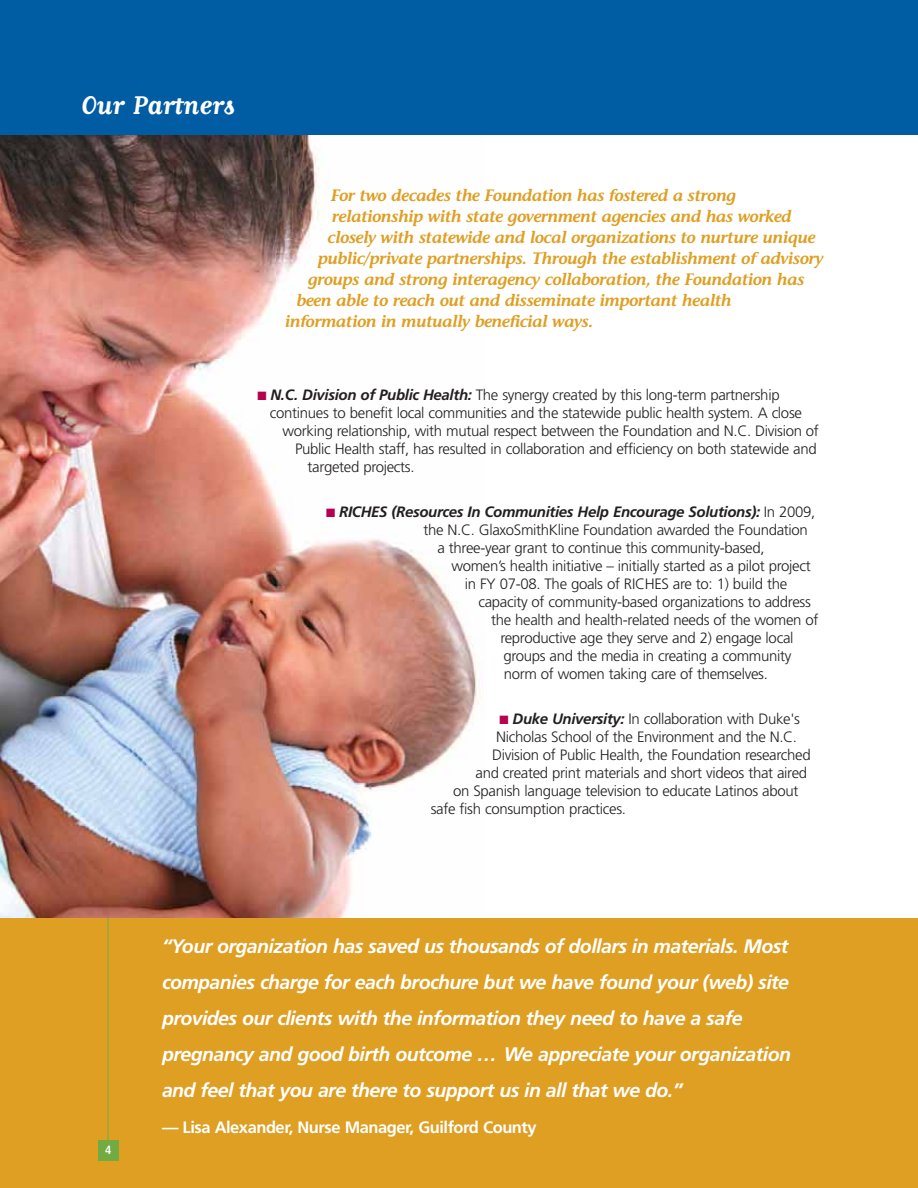
<style>
.page{position:relative;width:918px;height:1188px;background:#fff}
.page>*{position:absolute;margin:0;border:0;box-sizing:border-box;transform-origin:0 0}
.t1{font:700 30px "Matrix Script";color:#fff}
.t2{font:italic 700 19.5px/36px "Frutiger";letter-spacing:-.03em;color:#fff}
.t3{font:italic 600 16.5px "Stone Informal";letter-spacing:-.025em;color:#de9f23}
.t4{font:700 16.5px "Frutiger";letter-spacing:-.03em;color:#fff}
.t5{font:300 15px "Frutiger";letter-spacing:-.02em;color:#231f20}
.t6{font:italic 700 15px "Frutiger";letter-spacing:-.02em;color:#231f20}
.t7{font:700 condensed 12px "Frutiger";color:#fff}
.s1{color:#b70050}
.s2{font-weight:700;font-style:italic}
.s3{font-weight:300;font-style:normal}
.s4{color:#b60050}
</style>
<div class="page">
<img style="left:0;top:135px;width:479px;height:783px">
<div style="left:0;top:0;width:918px;height:135px;background:#005ca3"></div>
<div style="left:0;top:918px;width:918px;height:270px;background:#de9f23"></div>
<div style="left:98px;top:1141px;width:21px;height:20px;background:#71ab42"></div>
<hr style="left:108px;top:918px;width:1px;height:226px;background:#71ab42">
<h1 class="t1" style="left:81px;top:87px;width:155px">Our Partners</h1>
<p class="t3" style="left:331px;top:189px;width:407px">For two decades the Foundation has fostered a strong</p>
<p class="t3" style="left:332px;top:210px;width:461px">relationship with state government agencies and has worked</p>
<p class="t3" style="left:328px;top:231px;width:489px">closely with statewide and local organizations to nurture unique</p>
<p class="t3" style="left:318px;top:252px;width:507px">public/private partnerships. Through the establishment of advisory</p>
<p class="t3" style="left:308px;top:273px;width:498px">groups and strong interagency collaboration, the Foundation has</p>
<p class="t3" style="left:297px;top:294px;width:437px">been able to reach out and disseminate important health</p>
<p class="t3" style="left:285px;top:315px;width:310px">information in mutually beneficial ways.</p>
<p class="t5" style="left:257px;top:389px;width:524px"><span class="s1">■</span> <span class="s2">N.C. Division of Public Health:</span> The synergy created by this long-term partnership</p>
<p class="t5" style="left:270px;top:407px;width:534px">continues to benefit local communities and the statewide public health system. A close</p>
<p class="t5" style="left:283px;top:425px;width:538px">working relationship, with mutual respect between the Foundation and N.C. Division of</p>
<p class="t5" style="left:295px;top:443px;width:523px">Public Health staff, has resulted in collaboration and efficiency on both statewide and</p>
<p class="t5" style="left:308px;top:461px;width:108px">targeted projects.</p>
<p class="t6" style="left:326px;top:506px;width:490px"><span class="s1">■</span> RICHES (Resources In Communities Help Encourage Solutions): <span class="s3">In 2009,</span></p>
<p class="t5" style="left:424px;top:524px;width:386px">the N.C. GlaxoSmithKline Foundation awarded the Foundation</p>
<p class="t5" style="left:438px;top:542px;width:329px">a three-year grant to continue this community-based,</p>
<p class="t5" style="left:451px;top:560px;width:361px">women’s health initiative – initially started as a pilot project</p>
<p class="t5" style="left:465px;top:578px;width:324px">in FY 07-08. The goals of RICHES are to: 1) build the</p>
<p class="t5" style="left:478px;top:596px;width:334px">capacity of community-based organizations to address</p>
<p class="t5" style="left:491px;top:614px;width:329px">the health and health-related needs of the women of</p>
<p class="t5" style="left:500px;top:632px;width:295px">reproductive age they serve and 2) engage local</p>
<p class="t5" style="left:503px;top:650px;width:290px">groups and the media in creating a community</p>
<p class="t5" style="left:504px;top:668px;width:266px">norm of women taking care of themselves.</p>
<p class="t5" style="left:500px;top:713px;width:302px"><span class="s4">■</span> <span class="s2">Duke University:</span> In collaboration with Duke's</p>
<p class="t5" style="left:496px;top:731px;width:302px">Nicholas School of the Environment and the N.C.</p>
<p class="t5" style="left:492px;top:749px;width:320px">Division of Public Health, the Foundation researched</p>
<p class="t5" style="left:476px;top:767px;width:333px">and created print materials and short videos that aired</p>
<p class="t5" style="left:453px;top:785px;width:347px">on Spanish language television to educate Latinos about</p>
<p class="t5" style="left:431px;top:803px;width:197px">safe fish consumption practices.</p>
<p class="t7" style="left:105px;top:1145px;width:8px">4</p>
<p class="t2" style="left:162px;top:930px;width:630px">“Your organization has saved us thousands of dollars in materials. Most companies charge for each brochure but we have found your (web) site provides our clients with the information they need to have a safe pregnancy and good birth outcome … We appreciate your organization and feel that you are there to support us in all that we do.”</p>
<p class="t4" style="left:162px;top:1121px;width:376px">— Lisa Alexander, Nurse Manager, Guilford County</p>
</div>
